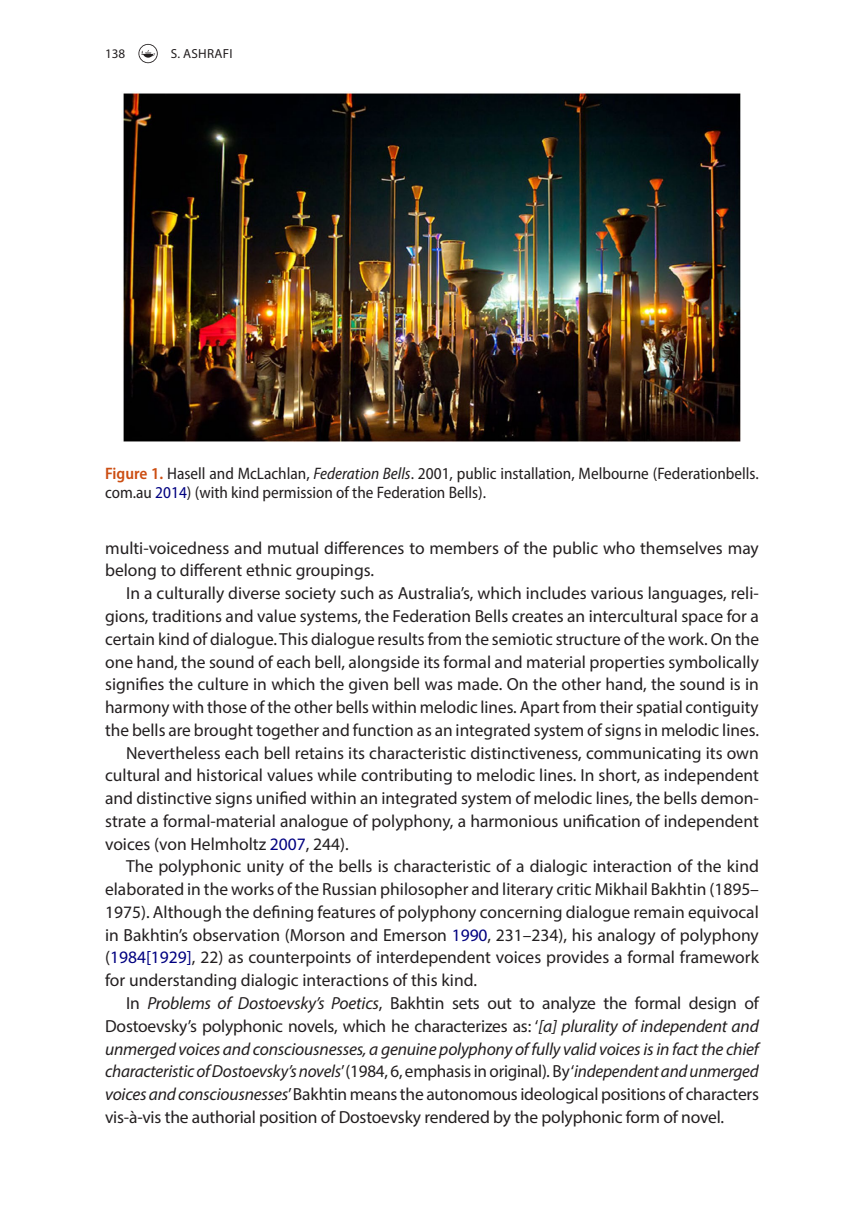
<style>
.page{position:relative;width:864px;height:1231px;background:#fff}
.page>*{position:absolute;margin:0;border:0;box-sizing:border-box;transform-origin:0 0}
.t1{font:17.5px/22.8px "Myriad Pro";color:#231f20}
.t2{font:italic 17.5px "Myriad Pro";letter-spacing:-.01em;color:#231f20}
.t3{font:semi-condensed 16.62px/19.2px "Myriad Pro";color:#231f20}
.t4{font:13.12px "Myriad Pro";letter-spacing:.01em;color:#231f20}
.s1{font-weight:600;color:#cc4e12}
.s2{font-style:italic}
.s3{color:#000080}
.s4{font-style:normal}
</style>
<div class="page">
<svg style="left:138px;top:44px;width:20px;height:19px"></svg>
<img style="left:123px;top:92px;width:618px;height:350px">
<p class="t4" style="left:105px;top:45px;width:22px">138</p>
<p class="t4" style="left:171px;top:45px;width:51px">S. Ash rafi</p>
<p class="t3" style="left:105px;top:464px;width:655px"><span class="s1">Figure 1.</span> Hasell and McLachlan, <span class="s2">Federation Bells</span>. 2001, public installation, Melbourne (Federationbells. com.au <span class="s3">2014</span>) (with kind permission of the Federation Bells).</p>
<p class="t1" style="left:105px;top:536px;width:655px">multi-voicedness and mutual differences to members of the public who themselves may belong to different ethnic groupings.</p>
<p class="t1" style="left:126px;top:581px;width:634px">In a culturally diverse society such as Australia’s, which includes various languages, reli-</p>
<p class="t1" style="left:105px;top:604px;width:655px">gions, traditions and value systems, the Federation Bells creates an intercultural space for a</p>
<p class="t1" style="left:105px;top:627px;width:655px">certain kind of dialogue. This dialogue results from the semiotic structure of the work. On the</p>
<p class="t1" style="left:105px;top:650px;width:655px">one hand, the sound of each bell, alongside its formal and material properties symbolically</p>
<p class="t1" style="left:105px;top:672px;width:655px">signifies the culture in which the given bell was made. On the other hand, the sound is in</p>
<p class="t1" style="left:105px;top:695px;width:654px">harmony with those of the other bells within melodic lines. Apart from their spatial contiguity</p>
<p class="t1" style="left:105px;top:718px;width:655px">the bells are brought together and function as an integrated system of signs in melodic lines.</p>
<p class="t1" style="left:126px;top:741px;width:634px">Nevertheless each bell retains its characteristic distinctiveness, communicating its own</p>
<p class="t1" style="left:105px;top:763px;width:655px">cultural and historical values while contributing to melodic lines. In short, as independent</p>
<p class="t1" style="left:105px;top:786px;width:655px">and distinctive signs unified within an integrated system of melodic lines, the bells demon-</p>
<p class="t1" style="left:105px;top:809px;width:655px">strate a formal-material analogue of polyphony, a harmonious unification of independent</p>
<p class="t1" style="left:105px;top:832px;width:245px">voices (von Helmholtz <span class="s3">2007</span>, 244).</p>
<p class="t1" style="left:126px;top:854px;width:634px">The polyphonic unity of the bells is characteristic of a dialogic interaction of the kind</p>
<p class="t1" style="left:105px;top:877px;width:655px">elaborated in the works of the Russian philosopher and literary critic Mikhail Bakhtin (1895–</p>
<p class="t1" style="left:105px;top:900px;width:655px">1975). Although the defining features of polyphony concerning dialogue remain equivocal</p>
<p class="t1" style="left:105px;top:923px;width:655px">in Bakhtin’s observation (Morson and Emerson <span class="s3">1990</span>, 231–234), his analogy of polyphony</p>
<p class="t1" style="left:105px;top:945px;width:655px">(<span class="s3">1984[1929]</span>, 22) as counterpoints of interdependent voices provides a formal framework</p>
<p class="t1" style="left:105px;top:968px;width:373px">for understanding dialogic interactions of this kind.</p>
<p class="t1" style="left:126px;top:991px;width:634px">In <span class="s2">Problems of Dostoevsky’s Poetics</span>, Bakhtin sets out to analyze the formal design of</p>
<p class="t1" style="left:105px;top:1014px;width:655px">Dostoevsky’s polyphonic novels, which he characterizes as: ‘<span class="s2">[a] plurality of independent and</span></p>
<p class="t2" style="left:105px;top:1037px;width:655px">unmerged voices and consciousnesses, a genuine polyphony of fully valid voices is in fact the chief</p>
<p class="t2" style="left:105px;top:1060px;width:655px">characteristic of Dostoevsky’s novels<span class="s4">’(1984, 6, emphasis in original)</span>. <span class="s4">By ‘</span>independent and unmerged</p>
<p class="t1" style="left:105px;top:1082px;width:655px"><span class="s2">voices and consciousnesses</span>’Bakhtin means the autonomous ideological positions of characters</p>
<p class="t1" style="left:105px;top:1105px;width:620px">vis-à-vis the authorial position of Dostoevsky rendered by the polyphonic form of novel.</p>
</div>
